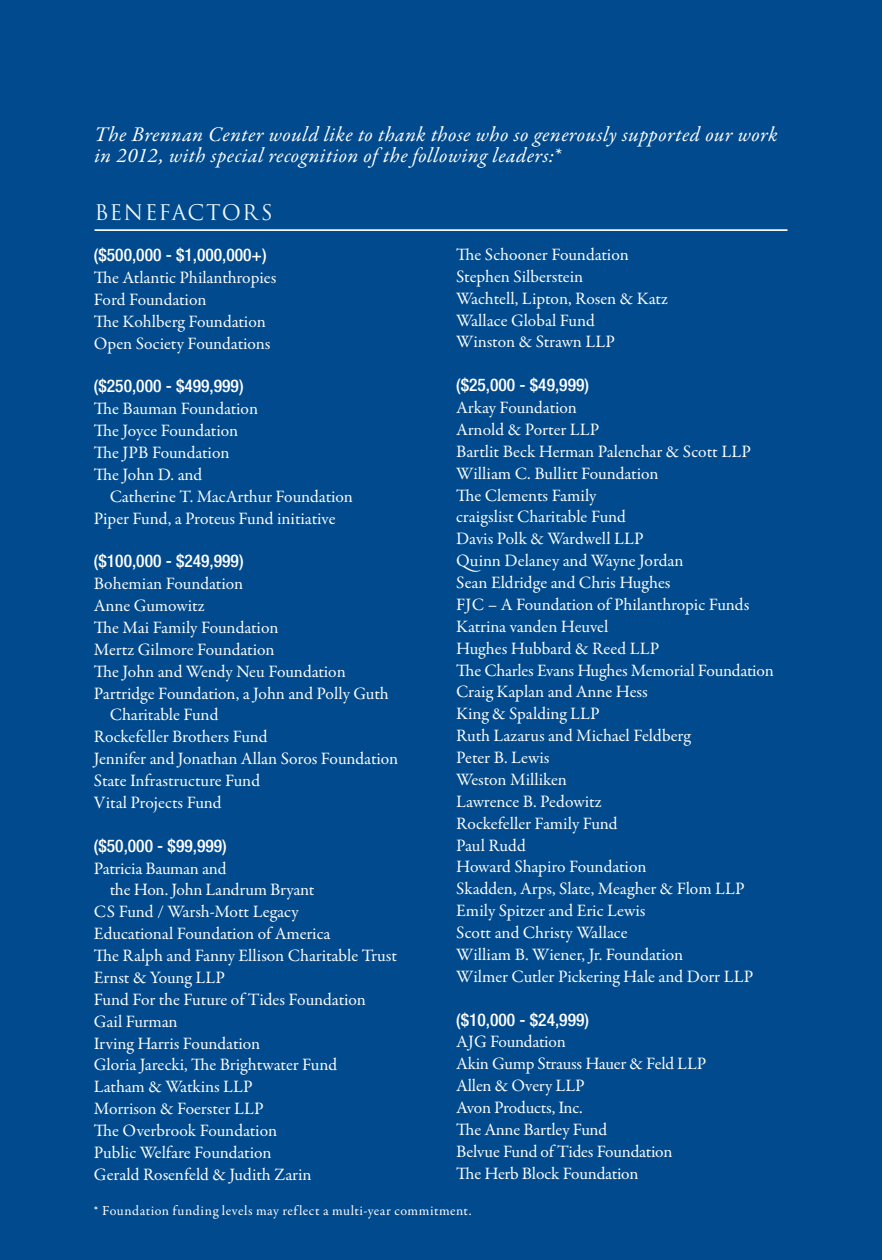
<style>
.page{position:relative;width:882px;height:1260px;background:#004a8d}
.page>*{position:absolute;margin:0;border:0;box-sizing:border-box;transform-origin:0 0}
.t1{font:italic 21px/21px "Garamond Premr Pro";letter-spacing:.02em;color:#fff}
.t2{font:21px "Trajan Pro";color:#eff8fa}
.t3{font:17.5px/21.9px "Garamond Premr Pro";letter-spacing:-.005em;color:#fcfdfd}
.t4{font:500 condensed 17.5px "Helvetica Neue";color:#fff}
.t5{font:14px "Garamond Premr Pro";letter-spacing:.035em;color:#fff}
</style>
<div class="page">
<hr style="left:94px;top:229px;width:694px;height:2px;background:#f7f7f8">
<p class="t1" style="left:94px;top:125px;width:685px">The Brennan Center would like to thank those who so generously supported our work in 2012, with special recognition of the following leaders:*</p>
<p class="t2" style="left:94px;top:199px;width:32px">BENEFACTORS</p>
<p class="t4" style="left:94px;top:244px;width:174px">($500,000 - $1,000,000+)</p>
<p class="t3" style="left:94px;top:267px;width:184px">The Atlantic Philanthropies<br>Ford Foundation<br>The Kohlberg Foundation<br>Open Society Foundations</p>
<p class="t4" style="left:94px;top:376px;width:151px">($250,000 - $499,999)</p>
<p class="t3" style="left:94px;top:398px;width:166px">The Bauman Foundation<br>The Joyce Foundation<br>The JPB Foundation<br>The John D. and</p>
<p class="t3" style="left:94px;top:486px;width:261px;text-indent:16px">Catherine T. MacArthur Foundation<br>Piper Fund, a Proteus Fund initiative</p>
<p class="t4" style="left:94px;top:551px;width:151px">($100,000 - $249,999)</p>
<p class="t3" style="left:94px;top:573px;width:151px">Bohemian Foundation</p>
<p class="t3" style="left:94px;top:595px;width:112px">Anne Gumowitz</p>
<p class="t3" style="left:94px;top:617px;width:186px">The Mai Family Foundation</p>
<p class="t3" style="left:94px;top:639px;width:182px">Mertz Gilmore Foundation</p>
<p class="t3" style="left:94px;top:661px;width:253px">The John and Wendy Neu Foundation</p>
<p class="t3" style="left:94px;top:682px;width:296px">Partridge Foundation, a John and Polly Guth</p>
<p class="t3" style="left:110px;top:704px;width:110px">Charitable Fund</p>
<p class="t3" style="left:94px;top:726px;width:175px">Rockefeller Brothers Fund</p>
<p class="t3" style="left:94px;top:748px;width:306px">Jennifer and Jonathan Allan Soros Foundation</p>
<p class="t3" style="left:94px;top:770px;width:168px">State Infrastructure Fund</p>
<p class="t3" style="left:94px;top:792px;width:129px">Vital Projects Fund</p>
<p class="t4" style="left:94px;top:835px;width:134px">($50,000 - $99,999)</p>
<p class="t3" style="left:94px;top:857px;width:134px">Patricia Bauman and</p>
<p class="t3" style="left:110px;top:879px;width:206px">the Hon. John Landrum Bryant</p>
<p class="t3" style="left:94px;top:901px;width:206px">CS Fund / Warsh-Mott Legacy</p>
<p class="t3" style="left:94px;top:923px;width:238px">Educational Foundation of America</p>
<p class="t3" style="left:94px;top:945px;width:305px">The Ralph and Fanny Ellison Charitable Trust</p>
<p class="t3" style="left:94px;top:967px;width:132px">Ernst &amp; Young LLP</p>
<p class="t3" style="left:94px;top:989px;width:274px">Fund For the Future of Tides Foundation</p>
<p class="t3" style="left:94px;top:1011px;width:85px">Gail Furman</p>
<p class="t3" style="left:94px;top:1032px;width:168px">Irving Harris Foundation</p>
<p class="t3" style="left:94px;top:1054px;width:245px">Gloria Jarecki, The Brightwater Fund</p>
<p class="t3" style="left:94px;top:1076px;width:160px">Latham &amp; Watkins LLP</p>
<p class="t3" style="left:94px;top:1098px;width:171px">Morrison &amp; Foerster LLP</p>
<p class="t3" style="left:94px;top:1120px;width:185px">The Overbrook Foundation</p>
<p class="t3" style="left:94px;top:1142px;width:179px">Public Welfare Foundation</p>
<p class="t3" style="left:94px;top:1164px;width:219px">Gerald Rosenfeld &amp; Judith Zarin</p>
<p class="t3" style="left:456px;top:244px;width:213px">The Schooner Foundation<br>Stephen Silberstein<br>Wachtell, Lipton, Rosen &amp; Katz<br>Wallace Global Fund<br>Winston &amp; Strawn LLP</p>
<p class="t4" style="left:456px;top:375px;width:134px">($25,000 - $49,999)</p>
<p class="t3" style="left:456px;top:397px;width:319px">Arkay Foundation<br>Arnold &amp; Porter LLP<br>Bartlit Beck Herman Palenchar &amp; Scott LLP<br>William C. Bullitt Foundation<br>The Clements Family<br>craigslist Charitable Fund<br>Davis Polk &amp; Wardwell LLP<br>Quinn Delaney and Wayne Jordan<br>Sean Eldridge and Chris Hughes<br>FJC – A Foundation of Philanthropic Funds<br>Katrina vanden Heuvel<br>Hughes Hubbard &amp; Reed LLP<br>The Charles Evans Hughes Memorial Foundation<br>Craig Kaplan and Anne Hess<br>King &amp; Spalding LLP<br>Ruth Lazarus and Michael Feldberg<br>Peter B. Lewis<br>Weston Milliken<br>Lawrence B. Pedowitz<br>Rockefeller Family Fund<br>Paul Rudd<br>Howard Shapiro Foundation<br>Skadden, Arps, Slate, Meagher &amp; Flom LLP<br>Emily Spitzer and Eric Lewis<br>Scott and Christy Wallace<br>William B. Wiener, Jr. Foundation<br>Wilmer Cutler Pickering Hale and Dorr LLP</p>
<p class="t4" style="left:456px;top:1009px;width:134px">($10,000 - $24,999)</p>
<p class="t3" style="left:456px;top:1031px;width:252px">AJG Foundation<br>Akin Gump Strauss Hauer &amp; Feld LLP<br>Allen &amp; Overy LLP<br>Avon Products, Inc.<br>The Anne Bartley Fund<br>Belvue Fund of Tides Foundation<br>The Herb Block Foundation</p>
<p class="t5" style="left:94px;top:1202px;width:379px">* Foundation funding levels may reflect a multi-year commitment.</p>
</div>
